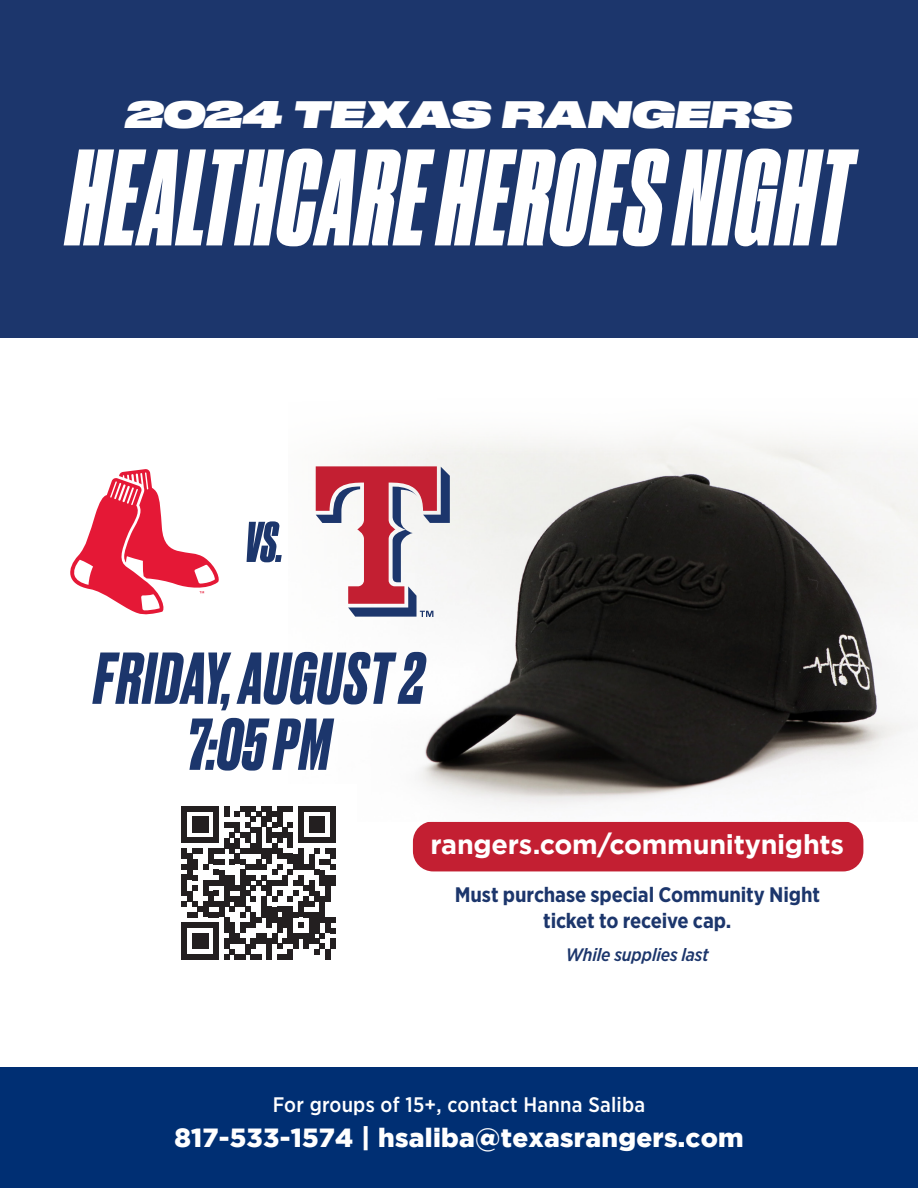
<style>
.page{position:relative;width:918px;height:1188px;background:#fff}
.page>*{position:absolute;margin:0;border:0;box-sizing:border-box;transform-origin:0 0}
.t1{font:italic 129px "Druk Cond Super";letter-spacing:.02em;color:#fff}
.t2{font:italic 700 69px "Druk";letter-spacing:.02em;color:#1c366c}
.t3{font:italic 54px "Druk Cond Super";color:#1c366c}
.t4{font:italic 36px "Druk Wide Super";letter-spacing:.02em;color:#fff}
.t5{font:700 27px "Gotham";letter-spacing:-.01em;color:#fff}
.t6{font:900 26.25px "Gotham";letter-spacing:.01em;color:#fff}
.t7{font:700 21px "Gotham Narrow";letter-spacing:-.01em;color:#1c366c}
.t8{font:500 21px "Gotham Narrow";letter-spacing:.01em;color:#fff}
.t9{font:italic 500 18px "Gotham Narrow";letter-spacing:-.01em;color:#1c366c}
</style>
<div class="page">
<div style="left:413px;top:821px;width:450px;height:50px;background:#c31f32;border-radius:20px"></div>
<img style="left:315px;top:434px;width:603px;height:371px">
<div style="left:0;top:0;width:918px;height:338px;background:#1c366c"></div>
<div style="left:161px;top:785px;width:196px;height:196px;background:#fff"></div>
<svg style="left:182px;top:806px;width:154px;height:154px"></svg>
<div style="left:330px;top:939px;width:6px;height:10px;background:#231f20"></div>
<svg style="left:316px;top:466px;width:134px;height:151px"></svg>
<svg style="left:70px;top:469px;width:149px;height:146px"></svg>
<div style="left:0;top:1067px;width:918px;height:121px;background:#002f73"></div>
<p class="t4" style="left:126px;top:85px;width:668px">2024 TEXAS RANGERS</p>
<p class="t1" style="left:68px;top:119px;width:784px">HEALTHCARE HEROES NIGHT</p>
<p class="t3" style="left:245px;top:509px;width:40px">VS.</p>
<p class="t2" style="left:94px;top:631px;width:332px">FRIDAY, AUGUST 2</p>
<p class="t2" style="left:186px;top:697px;width:146px">7:05 PM</p>
<p class="t5" style="left:431px;top:829px;width:415px">rangers.com/communitynights</p>
<p class="t7" style="left:455px;top:881px;width:367px">Must purchase special Community Night</p>
<p class="t7" style="left:543px;top:907px;width:190px">ticket to receive cap.</p>
<p class="t9" style="left:566px;top:943px;width:144px">While supplies last</p>
<p class="t8" style="left:273px;top:1092px;width:374px">For groups of 15+, contact Hanna Saliba</p>
<p class="t6" style="left:174px;top:1122px;width:571px">817-533-1574 | hsaliba@texasrangers.com</p>
</div>
